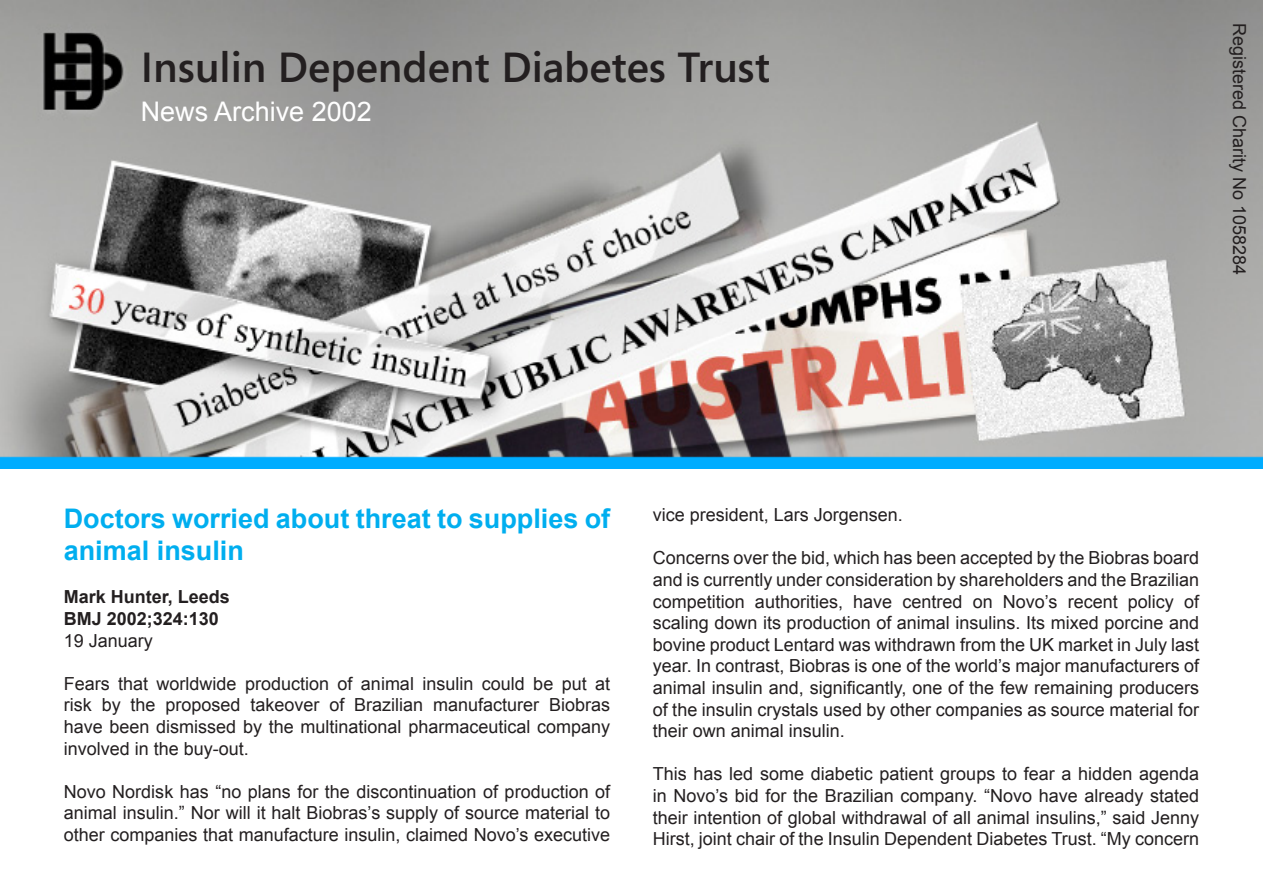
<style>
.page{position:relative;width:1263px;height:893px;background:#fff}
.page>*{position:absolute;margin:0;border:0;box-sizing:border-box;transform-origin:0 0}
.t1{font:600 42px "Segoe Media Center";color:#231f20}
.t2{font:700 27px/32.4px "Arial";color:#00aeef}
.t3{font:27px "Arial";color:#fff}
.t4{font:18px/21.6px "Arial";color:#231f20;text-align:justify}
.t5{font:700 18px "Arial";color:#231f20}
</style>
<div class="page">
<img style="left:0;top:0;width:1263px;height:468px">
<p class="t1" style="left:141px;top:43px;width:631px">Insulin Dependent Diabetes Trust</p>
<p class="t3" style="left:141px;top:94px;width:233px">News Archive 2002</p>
<p class="t4" style="left:1250px;top:23px;width:254px;rotate:90deg">Registered Charity No 1058284</p>
<p class="t2" style="left:64px;top:503px;width:548px">Doctors worried about threat to supplies of animal insulin</p>
<p class="t5" style="left:64px;top:585px;width:168px">Mark Hunter, Leeds</p>
<p class="t5" style="left:64px;top:607px;width:157px">BMJ 2002;324:130</p>
<p class="t4" style="left:64px;top:630px;width:91px">19 January</p>
<p class="t4" style="left:64px;top:673px;width:548px">Fears that worldwide production of animal insulin could be put at risk by the proposed takeover of Brazilian manufacturer Biobras have been dismissed by the multinational pharmaceutical company involved in the buy-out.</p>
<p class="t4" style="left:64px;top:781px;width:548px">Novo Nordisk has “no plans for the discontinuation of production of animal insulin.” Nor will it halt Biobras’s supply of source material to other companies that manufacture insulin, claimed Novo’s executive</p>
<p class="t4" style="left:653px;top:504px;width:252px">vice president, Lars Jorgensen.</p>
<p class="t4" style="left:653px;top:547px;width:548px">Concerns over the bid, which has been accepted by the Biobras board and is currently under consideration by shareholders and the Brazilian competition authorities, have centred on Novo’s recent policy of scaling down its production of animal insulins. Its mixed porcine and bovine product Lentard was withdrawn from the UK market in July last year. In contrast, Biobras is one of the world’s major manufacturers of animal insulin and, significantly, one of the few remaining producers of the insulin crystals used by other companies as source material for their own animal insulin.</p>
<p class="t4" style="left:653px;top:763px;width:548px">This has led some diabetic patient groups to fear a hidden agenda in Novo’s bid for the Brazilian company. “Novo have already stated their intention of global withdrawal of all animal insulins,” said Jenny Hirst, joint chair of the Insulin Dependent Diabetes Trust. “My concern</p>
</div>
